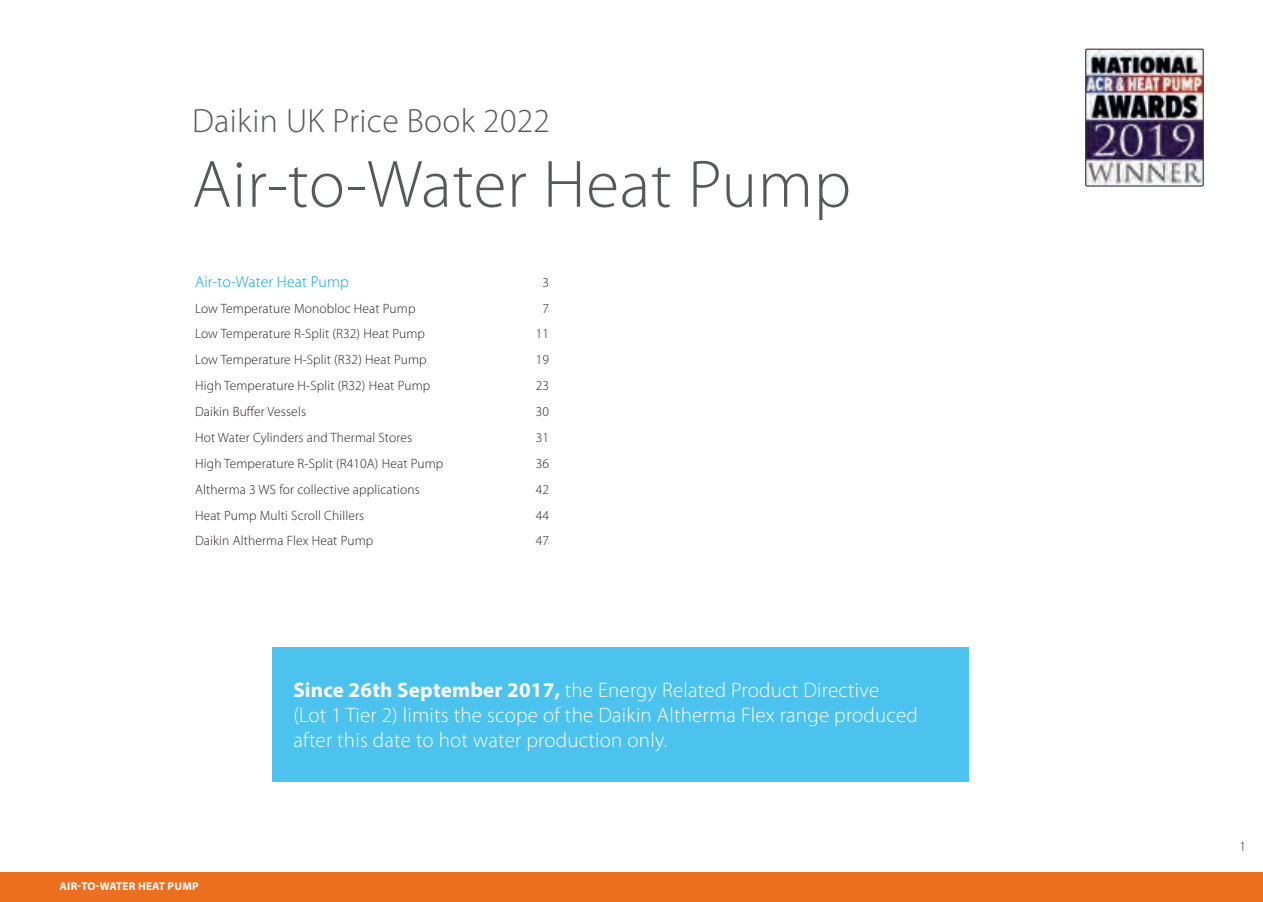
<style>
.page{position:relative;width:1263px;height:902px;background:#fff}
.page>*{position:absolute;margin:0;border:0;box-sizing:border-box;transform-origin:0 0}
.t1{font:300 67.5px "Myriad Pro";letter-spacing:.01em;color:#57585a}
.t2{font:300 33.75px "Myriad Pro";letter-spacing:.01em;color:#57585a}
.t3{font:300 21px/25.2px "Myriad Pro";letter-spacing:.01em;color:#fff}
.t4{font:300 15.75px "Myriad Pro";letter-spacing:.01em;color:#00a1e3}
.t5{font:300 13.5px "Myriad Pro";letter-spacing:.01em;color:#231f20}
.t6{font:700 11.25px "Myriad Pro";letter-spacing:.02em;color:#fff}
.s1{font-weight:700}
</style>
<div class="page">
<div style="left:0;top:872px;width:1263px;height:29px;background:#eb6f1f"></div>
<div style="left:272px;top:647px;width:696px;height:134px;background:#4bc3ee"></div>
<img style="left:1087px;top:51px;width:114px;height:133px">
<div style="left:1085px;top:49px;width:118px;height:137px;border:1px solid #231f20"></div>
<p class="t2" style="left:192px;top:100px;width:360px">Daikin UK Price Book 2022</p>
<p class="t1" style="left:192px;top:143px;width:661px">Air-to-Water Heat Pump</p>
<p class="t4" style="left:195px;top:272px;width:155px">Air-to-Water Heat Pump</p>
<p class="t5" style="left:542px;top:274px;width:8px">3</p>
<p class="t5" style="left:195px;top:300px;width:222px">Low Temperature Monobloc Heat Pump</p>
<p class="t5" style="left:542px;top:300px;width:8px">7</p>
<p class="t5" style="left:195px;top:326px;width:231px">Low Temperature R-Split (R32) Heat Pump</p>
<p class="t5" style="left:536px;top:326px;width:15px">11</p>
<p class="t5" style="left:195px;top:351px;width:233px">Low Temperature H-Split (R32) Heat Pump</p>
<p class="t5" style="left:536px;top:351px;width:15px">19</p>
<p class="t5" style="left:195px;top:377px;width:237px">High Temperature H-Split (R32) Heat Pump</p>
<p class="t5" style="left:536px;top:377px;width:15px">23</p>
<p class="t5" style="left:195px;top:403px;width:112px">Daikin Buffer Vessels</p>
<p class="t5" style="left:536px;top:403px;width:15px">30</p>
<p class="t5" style="left:195px;top:429px;width:219px">Hot Water Cylinders and Thermal Stores</p>
<p class="t5" style="left:536px;top:429px;width:15px">31</p>
<p class="t5" style="left:195px;top:455px;width:250px">High Temperature R-Split (R410A) Heat Pump</p>
<p class="t5" style="left:536px;top:455px;width:15px">36</p>
<p class="t5" style="left:195px;top:481px;width:226px">Altherma 3 WS for collective applications</p>
<p class="t5" style="left:536px;top:481px;width:15px">42</p>
<p class="t5" style="left:195px;top:507px;width:171px">Heat Pump Multi Scroll Chillers</p>
<p class="t5" style="left:536px;top:507px;width:15px">44</p>
<p class="t5" style="left:195px;top:532px;width:180px">Daikin Altherma Flex Heat Pump</p>
<p class="t5" style="left:536px;top:532px;width:15px">47</p>
<p class="t6" style="left:60px;top:878px;width:141px">AIR-TO-WATER HEAT PUMP</p>
<p class="t3" style="left:293px;top:677px;width:626px"><span class="s1">Since 26th September 2017,</span> the Energy Related Product Directive<br>(Lot 1 Tier 2) limits the scope of the Daikin Altherma Flex range produced after this date to hot water production only.</p>
<p class="t5" style="left:1239px;top:838px;width:8px">1</p>
</div>
